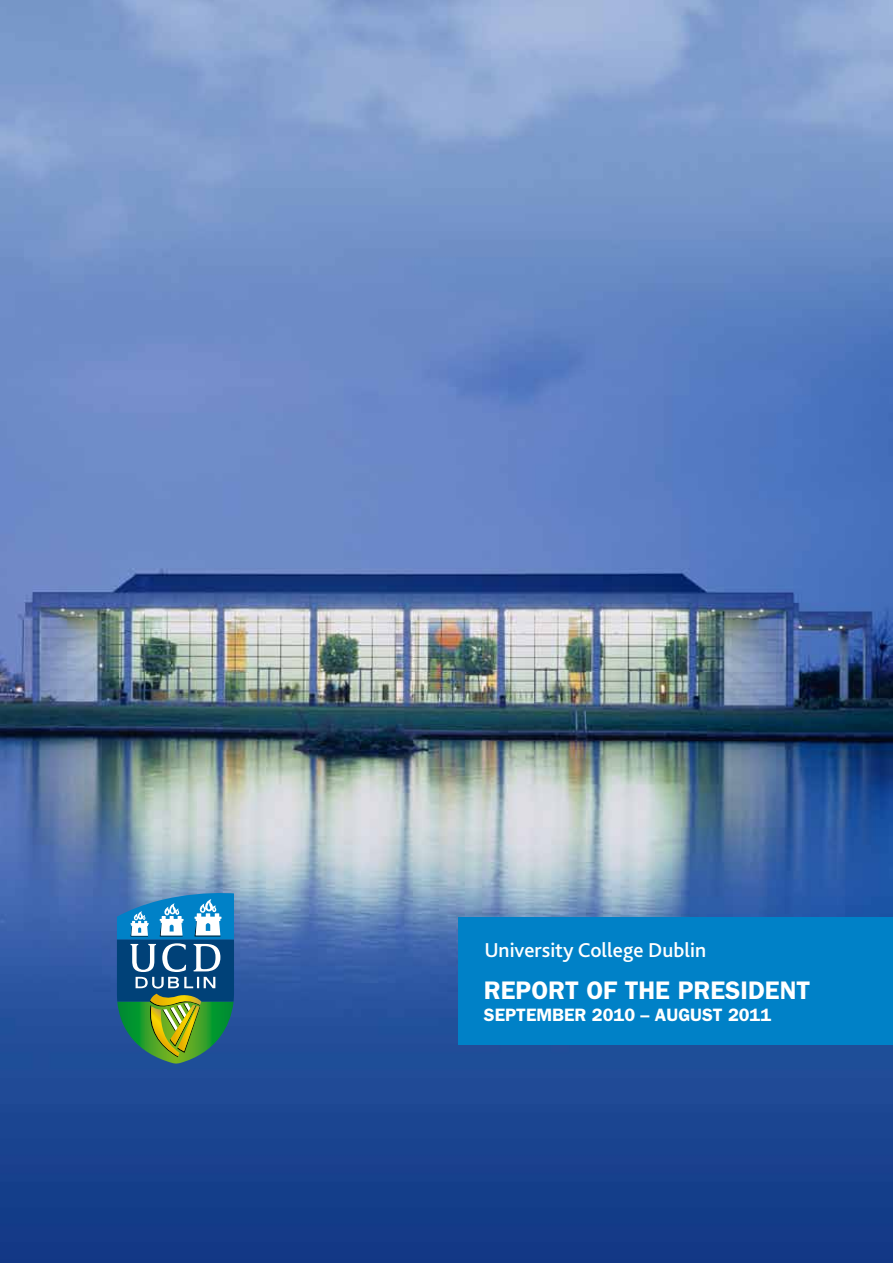
<style>
.page{position:relative;width:893px;height:1263px;background:#fff}
.page>*{position:absolute;margin:0;border:0;box-sizing:border-box;transform-origin:0 0}
.t1{font:600 25.5px "Franklin Gothic";color:#fff}
.t2{font:500 21px "Bliss 2";color:#fff}
.t3{font:600 18px "Franklin Gothic";color:#fff}
</style>
<div class="page">
<img style="left:0;top:0;width:893px;height:1263px">
<div style="left:458px;top:917px;width:435px;height:128px;background:#0081c7"></div>
<svg style="left:117px;top:893px;width:117px;height:170px;background:#408184"></svg>
<p class="t2" style="left:484px;top:937px;width:223px">University College Dublin</p>
<h1 class="t1" style="left:484px;top:975px;width:328px">REPORT OF THE PRESIDENT</h1>
<p class="t3" style="left:484px;top:1004px;width:289px">SEPTEMBER 2010 – AUGUST 2011</p>
</div>
